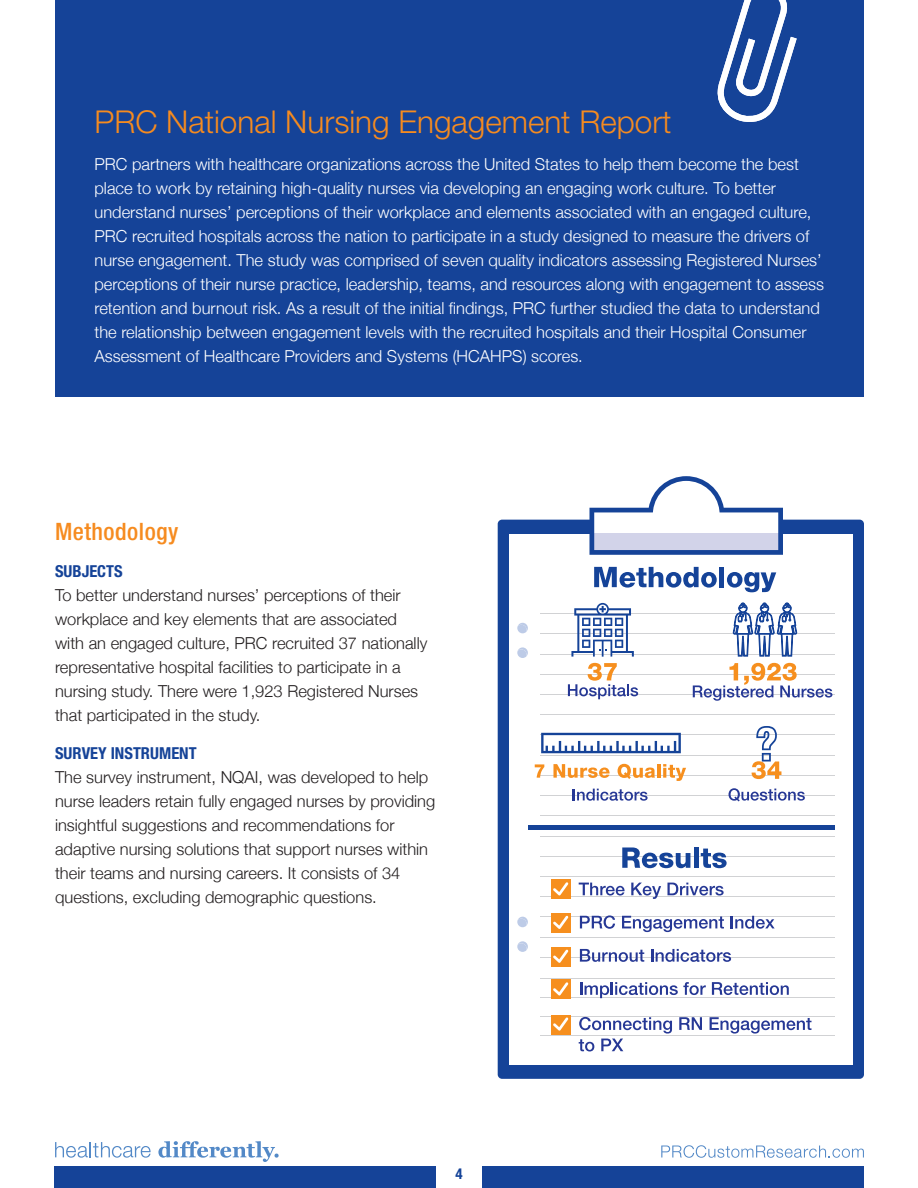
<style>
.page{position:relative;width:918px;height:1188px;background:#fff}
.page>*{position:absolute;margin:0;border:0;box-sizing:border-box;transform-origin:0 0}
.t1{font:300 31.5px "Helvetica Neue LT Std";color:#f68b1f}
.t2{font:500 condensed 24px "Helvetica Neue LT Std";letter-spacing:.02em;color:#f68b1f}
.t3{font:300 16.5px/24px "Helvetica Neue";color:#fff}
.t4{font:300 16.5px/24px "Helvetica Neue";color:#231f20}
.t5{font:700 condensed 16.5px "Helvetica Neue LT Std";color:#154398}
.t6{font:700 condensed 15px "Helvetica Neue";color:#154398}
</style>
<div class="page">
<div style="left:54px;top:1166px;width:381px;height:22px;background:#154398"></div>
<div style="left:483px;top:1166px;width:381px;height:22px;background:#154398"></div>
<svg style="left:55px;top:1142px;width:96px;height:16px"></svg>
<svg style="left:158px;top:1141px;width:121px;height:21px"></svg>
<svg style="left:661px;top:1145px;width:203px;height:13px"></svg>
<div style="left:55px;top:0;width:809px;height:396px;background:#154398"></div>
<svg style="left:717px;top:0;width:80px;height:122px"></svg>
<div style="left:498px;top:520px;width:366px;height:559px;background:#154398;border-radius:4px"></div>
<div style="left:509px;top:534px;width:344px;height:530px;background:#fff"></div>
<hr style="left:540px;top:613px;width:295px;height:1px;background:#d1d2d4">
<hr style="left:540px;top:634px;width:295px;height:1px;background:#d1d2d4">
<hr style="left:540px;top:654px;width:295px;height:1px;background:#d1d2d4">
<hr style="left:540px;top:674px;width:295px;height:1px;background:#d1d2d4">
<hr style="left:540px;top:694px;width:295px;height:1px;background:#d1d2d4">
<hr style="left:540px;top:714px;width:295px;height:1px;background:#d1d2d4">
<hr style="left:540px;top:735px;width:295px;height:1px;background:#d1d2d4">
<hr style="left:540px;top:755px;width:295px;height:1px;background:#d1d2d4">
<hr style="left:540px;top:775px;width:295px;height:1px;background:#d1d2d4">
<hr style="left:540px;top:795px;width:295px;height:1px;background:#d1d2d4">
<hr style="left:540px;top:816px;width:295px;height:1px;background:#d1d2d4">
<hr style="left:540px;top:836px;width:295px;height:1px;background:#d1d2d4">
<hr style="left:540px;top:856px;width:295px;height:1px;background:#d1d2d4">
<hr style="left:540px;top:876px;width:295px;height:1px;background:#d1d2d4">
<hr style="left:540px;top:896px;width:295px;height:1px;background:#d1d2d4">
<hr style="left:540px;top:917px;width:295px;height:1px;background:#d1d2d4">
<hr style="left:540px;top:937px;width:295px;height:1px;background:#d1d2d4">
<hr style="left:540px;top:957px;width:295px;height:1px;background:#d1d2d4">
<hr style="left:540px;top:978px;width:295px;height:1px;background:#d1d2d4">
<hr style="left:540px;top:998px;width:295px;height:1px;background:#d1d2d4">
<hr style="left:540px;top:1017px;width:295px;height:1px;background:#d1d2d4">
<hr style="left:540px;top:1035px;width:295px;height:1px;background:#d1d2d4">
<svg style="left:517px;top:623px;width:11px;height:10px"></svg>
<svg style="left:517px;top:647px;width:11px;height:11px"></svg>
<svg style="left:517px;top:917px;width:11px;height:10px"></svg>
<svg style="left:517px;top:941px;width:11px;height:11px"></svg>
<svg style="left:589px;top:476px;width:194px;height:79px"></svg>
<svg style="left:568px;top:663px;width:70px;height:36px"></svg>
<svg style="left:579px;top:883px;width:46px;height:13px"></svg>
<svg style="left:631px;top:883px;width:30px;height:16px"></svg>
<svg style="left:667px;top:883px;width:57px;height:13px"></svg>
<svg style="left:580px;top:915px;width:35px;height:14px"></svg>
<svg style="left:622px;top:916px;width:102px;height:16px"></svg>
<svg style="left:731px;top:916px;width:44px;height:13px"></svg>
<svg style="left:580px;top:949px;width:64px;height:13px"></svg>
<svg style="left:651px;top:949px;width:80px;height:13px"></svg>
<svg style="left:580px;top:982px;width:126px;height:16px"></svg>
<svg style="left:712px;top:982px;width:77px;height:13px"></svg>
<svg style="left:729px;top:788px;width:76px;height:13px"></svg>
<svg style="left:751px;top:726px;width:30px;height:53px"></svg>
<svg style="left:693px;top:663px;width:139px;height:38px"></svg>
<svg style="left:733px;top:602px;width:65px;height:55px"></svg>
<svg style="left:594px;top:567px;width:123px;height:21px"></svg>
<div style="left:719px;top:567px;width:5px;height:20px;background:#154398"></div>
<svg style="left:727px;top:572px;width:49px;height:20px"></svg>
<svg style="left:622px;top:847px;width:68px;height:21px"></svg>
<div style="left:694px;top:847px;width:5px;height:21px;background:#154398"></div>
<svg style="left:701px;top:849px;width:26px;height:19px"></svg>
<svg style="left:571px;top:603px;width:63px;height:54px"></svg>
<div style="left:528px;top:825px;width:306px;height:5px;background:#154398"></div>
<div style="left:551px;top:880px;width:20px;height:19px;background:#f68f1e"></div>
<svg style="left:553px;top:882px;width:15px;height:13px"></svg>
<div style="left:551px;top:913px;width:20px;height:20px;background:#f68f1e"></div>
<svg style="left:553px;top:916px;width:15px;height:13px"></svg>
<div style="left:551px;top:947px;width:20px;height:20px;background:#f68f1e"></div>
<svg style="left:553px;top:950px;width:15px;height:13px"></svg>
<div style="left:551px;top:980px;width:20px;height:19px;background:#f68f1e"></div>
<svg style="left:553px;top:982px;width:15px;height:14px"></svg>
<svg style="left:679px;top:1017px;width:23px;height:13px"></svg>
<svg style="left:710px;top:1017px;width:102px;height:17px"></svg>
<svg style="left:579px;top:1017px;width:93px;height:34px"></svg>
<div style="left:551px;top:1015px;width:20px;height:19px;background:#f68f1e"></div>
<svg style="left:553px;top:1017px;width:15px;height:14px"></svg>
<svg style="left:535px;top:764px;width:9px;height:14px"></svg>
<svg style="left:553px;top:764px;width:57px;height:14px"></svg>
<svg style="left:618px;top:764px;width:37px;height:15px"></svg>
<hr style="left:657px;top:764px;width:3px;height:14px;background:#f68f1e">
<svg style="left:663px;top:764px;width:23px;height:17px"></svg>
<svg style="left:573px;top:789px;width:75px;height:12px"></svg>
<svg style="left:541px;top:733px;width:140px;height:20px"></svg>
<h1 class="t1" style="left:94px;top:102px;width:579px">PRC National Nursing Engagement Report</h1>
<p class="t3" style="left:94px;top:151px;width:731px">PRC partners with healthcare organizations across the United States to help them become the best place to work by retaining high-quality nurses via developing an engaging work culture. To better understand nurses’ perceptions of their workplace and elements associated with an engaged culture, PRC recruited hospitals across the nation to participate in a study designed to measure the drivers of nurse engagement. The study was comprised of seven quality indicators assessing Registered Nurses’ perceptions of their nurse practice, leadership, teams, and resources along with engagement to assess retention and burnout risk. As a result of the initial findings, PRC further studied the data to understand the relationship between engagement levels with the recruited hospitals and their Hospital Consumer Assessment of Healthcare Providers and Systems (HCAHPS) scores.</p>
<h2 class="t2" style="left:55px;top:517px;width:125px">Methodology</h2>
<p class="t5" style="left:55px;top:562px;width:69px">SUBJECTS</p>
<p class="t4" style="left:55px;top:582px;width:374px">To better understand nurses’ perceptions of their workplace and key elements that are associated with an engaged culture, PRC recruited 37 nationally representative hospital facilities to participate in a nursing study. There were 1,923 Registered Nurses that participated in the study.</p>
<p class="t5" style="left:55px;top:743px;width:143px">SURVEY INSTRUMENT</p>
<p class="t4" style="left:55px;top:764px;width:382px">The survey instrument, NQAI, was developed to help nurse leaders retain fully engaged nurses by providing insightful suggestions and recommendations for adaptive nursing solutions that support nurses within their teams and nursing careers. It consists of 34 questions, excluding demographic questions.</p>
<p class="t6" style="left:455px;top:1161px;width:9px">4</p>
</div>
